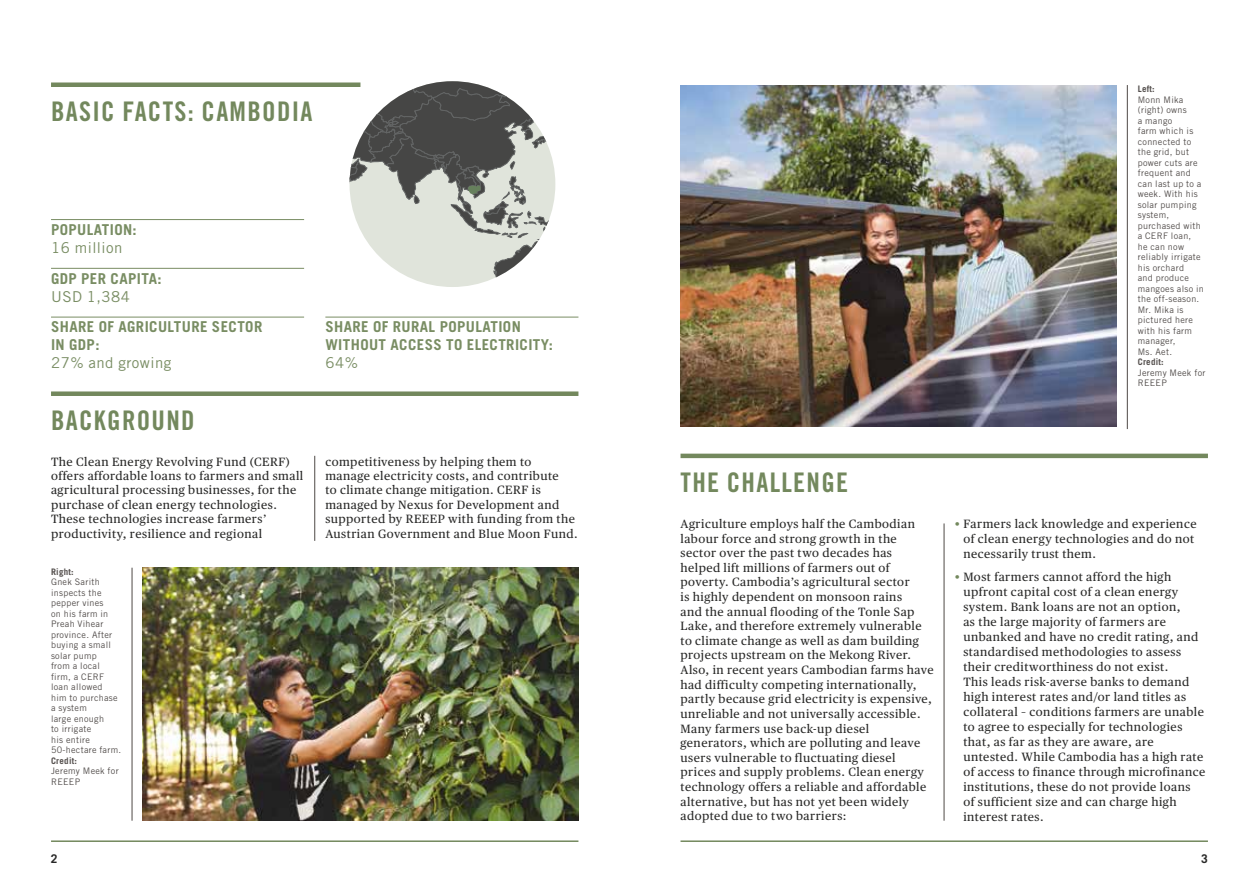
<style>
.page{position:relative;width:1259px;height:893px;background:#fff}
.page>*{position:absolute;margin:0;border:0;box-sizing:border-box;transform-origin:0 0}
.t1{font:27px "Trade Gothic Bold Cond Twenty";letter-spacing:.05em;color:#73885d}
.t2{font:700 15px/18px "Trade Gothic";letter-spacing:.025em;color:#798d63}
.t3{font:15px "Trade Gothic";letter-spacing:.03em;color:#798d63}
.t4{font:12px/14.5px "Publico Text";letter-spacing:.04em;color:#282827}
.t5{font:700 12px "Trade Gothic";color:#282827}
.t6{font:9px/10.5px "Trade Gothic";letter-spacing:.03em;color:#544f4d}
.t7{font:700 9px "Trade Gothic";letter-spacing:.025em;color:#544f4d}
.s1{color:#73885d}
</style>
<div class="page">
<hr style="left:51px;top:840px;width:527px;height:2px;background:#73885d">
<svg style="left:349px;top:81px;width:206px;height:206px"></svg>
<hr style="left:51px;top:219px;width:253px;height:1px;background:#798d63">
<hr style="left:51px;top:268px;width:253px;height:1px;background:#798d63">
<hr style="left:51px;top:317px;width:253px;height:1px;background:#798d63">
<img style="left:142px;top:568px;width:436px;height:253px">
<img style="left:680px;top:85px;width:436px;height:341px">
<hr style="left:680px;top:840px;width:528px;height:2px;background:#73885d">
<div style="left:51px;top:82px;width:309px;height:5px;background:#73885d"></div>
<hr style="left:314px;top:456px;width:1px;height:85px;background:#4e4946">
<hr style="left:943px;top:523px;width:1px;height:298px;background:#4e4946">
<hr style="left:1127px;top:85px;width:1px;height:344px;background:#4e4946">
<hr style="left:132px;top:568px;width:1px;height:253px;background:#4e4946">
<hr style="left:325px;top:317px;width:253px;height:1px;background:#798d63">
<div style="left:51px;top:391px;width:527px;height:5px;background:#73885d"></div>
<hr style="left:680px;top:454px;width:528px;height:4px;background:#73885d">
<h1 class="t1" style="left:51px;top:95px;width:263px">BASIC FACTS: CAMBODIA</h1>
<p class="t2" style="left:51px;top:220px;width:87px">POPULATION:</p>
<p class="t3" style="left:51px;top:238px;width:73px">16 million</p>
<p class="t2" style="left:51px;top:269px;width:112px">GDP PER CAPITA:</p>
<p class="t3" style="left:51px;top:287px;width:80px">USD 1,384</p>
<p class="t2" style="left:51px;top:318px;width:213px">SHARE OF AGRICULTURE SECTOR<br>IN GDP:</p>
<p class="t3" style="left:51px;top:354px;width:122px">27% and growing</p>
<p class="t2" style="left:325px;top:318px;width:229px">SHARE OF RURAL POPULATION<br>WITHOUT ACCESS TO ELECTRICITY:</p>
<p class="t3" style="left:325px;top:354px;width:34px">64%</p>
<h1 class="t1" style="left:51px;top:404px;width:145px">BACKGROUND</h1>
<p class="t4" style="left:51px;top:454px;width:254px">The Clean Energy Revolving Fund (CERF) offers affordable loans to farmers and small agricultural processing businesses, for the purchase of clean energy technologies.<br>These technologies increase farmers’ productivity, resilience and regional</p>
<p class="t4" style="left:325px;top:454px;width:254px">competitiveness by helping them to manage electricity costs, and contribute<br>to climate change mitigation. CERF is managed by Nexus for Development and supported by REEEP with funding from the Austrian Government and Blue Moon Fund.</p>
<p class="t7" style="left:51px;top:566px;width:24px">Right:</p>
<p class="t6" style="left:51px;top:577px;width:72px">Gnek Sarith inspects the pepper vines<br>on his farm in<br>Preah Vihear province. After buying a small solar pump<br>from a local firm, a CERF loan allowed<br>him to purchase a system<br>large enough<br>to irrigate<br>his entire<br>50-hectare farm.</p>
<p class="t7" style="left:51px;top:755px;width:27px">Credit:</p>
<p class="t6" style="left:51px;top:766px;width:69px">Jeremy Meek for<br>REEEP</p>
<p class="t7" style="left:1137px;top:83px;width:18px">Left:</p>
<p class="t6" style="left:1137px;top:94px;width:68px">Monn Mika (right) owns<br>a mango<br>farm which is connected to the grid, but power cuts are frequent and can last up to a week. With his solar pumping system, purchased with a CERF loan,<br>he can now reliably irrigate his orchard<br>and produce mangoes also in the off-season.<br>Mr. Mika is pictured here with his farm manager,<br>Ms. Aet.</p>
<p class="t7" style="left:1137px;top:356px;width:27px">Credit:</p>
<p class="t6" style="left:1137px;top:367px;width:69px">Jeremy Meek for<br>REEEP</p>
<h1 class="t1" style="left:680px;top:466px;width:169px">THE CHALLENGE</h1>
<p class="t4" style="left:680px;top:517px;width:254px">Agriculture employs half the Cambodian labour force and strong growth in the sector over the past two decades has helped lift millions of farmers out of poverty. Cambodia’s agricultural sector<br>is highly dependent on monsoon rains<br>and the annual flooding of the Tonle Sap Lake, and therefore extremely vulnerable to climate change as well as dam building projects upstream on the Mekong River.<br>Also, in recent years Cambodian farms have had difficulty competing internationally, partly because grid electricity is expensive, unreliable and not universally accessible.<br>Many farmers use back-up diesel generators, which are polluting and leave users vulnerable to fluctuating diesel prices and supply problems. Clean energy technology offers a reliable and affordable alternative, but has not yet been widely adopted due to two barriers:</p>
<p class="t4" style="left:963px;top:516px;width:235px;line-height:15px;text-indent:-9px"><span class="s1">•</span> Farmers lack knowledge and experience of clean energy technologies and do not necessarily trust them.</p>
<p class="t4" style="left:963px;top:570px;width:243px;line-height:15px;text-indent:-9px"><span class="s1">•</span> Most farmers cannot afford the high upfront capital cost of a clean energy system. Bank loans are not an option,<br>as the large majority of farmers are unbanked and have no credit rating, and standardised methodologies to assess their creditworthiness do not exist.<br>This leads risk-averse banks to demand high interest rates and/or land titles as collateral – conditions farmers are unable to agree to especially for technologies that, as far as they are aware, are untested. While Cambodia has a high rate of access to finance through microfinance institutions, these do not provide loans<br>of sufficient size and can charge high interest rates.</p>
<p class="t5" style="left:51px;top:851px;width:8px">2</p>
<p class="t5" style="left:1201px;top:851px;width:8px">3</p>
</div>
